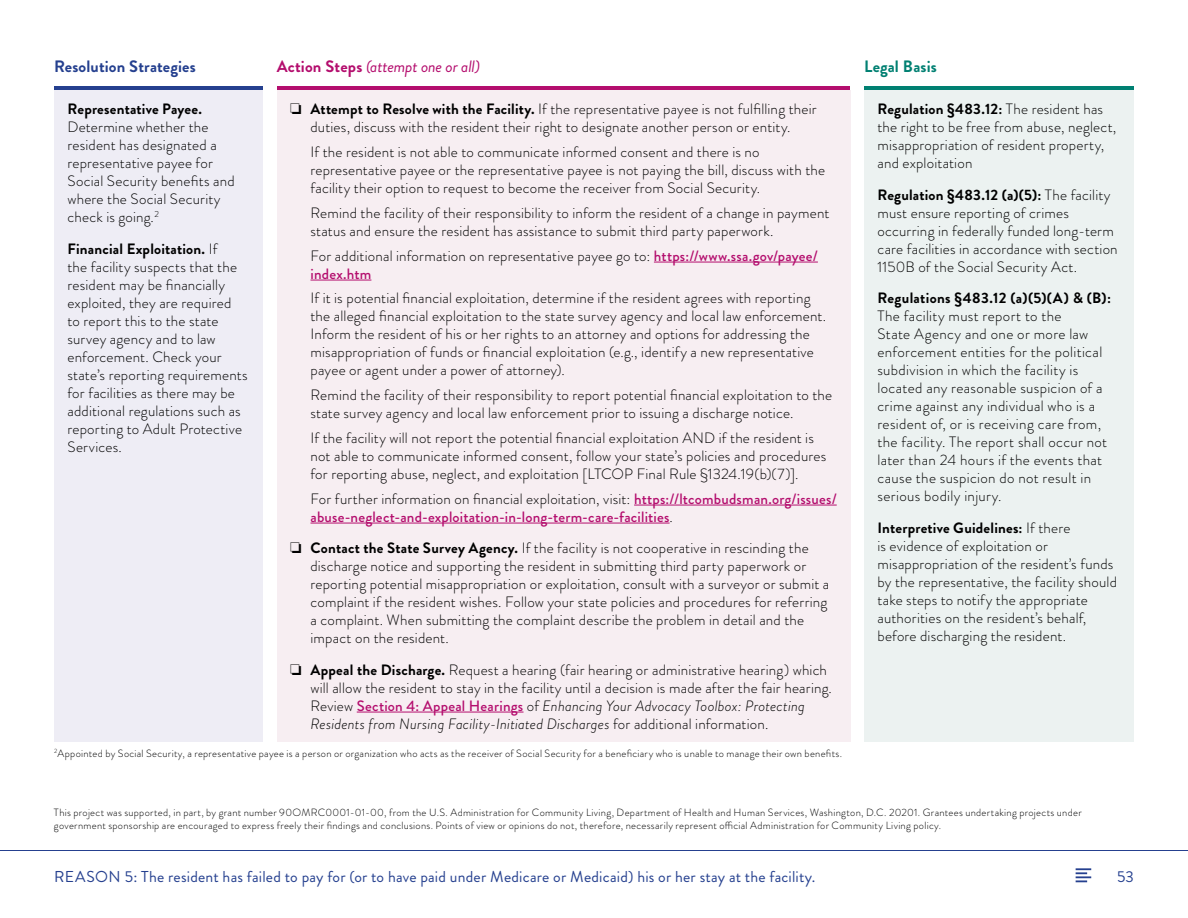
<style>
.page{position:relative;width:1188px;height:918px;background:#fff}
.page>*{position:absolute;margin:0;border:0;box-sizing:border-box;transform-origin:0 0}
.t1{font:italic 16.5px "Brandon Grotesque";letter-spacing:-.01em;color:#b40e6e}
.t2{font:700 16.5px "Brandon Grotesque";letter-spacing:.01em;color:#25408f}
.t3{font:700 16.5px "Brandon Grotesque";letter-spacing:.01em;color:#008072}
.t4{font:15.75px "Brandon Grotesque";letter-spacing:.015em;color:#25408f}
.t5{font:300 15px/18px "Brandon Grotesque";letter-spacing:.015em;color:#000}
.t6{font:italic 300 15px "Brandon Grotesque";letter-spacing:.015em;color:#000}
.t7{font:700 15px "Brandon Grotesque";letter-spacing:.01em;color:#000}
.t8{font:500 15px "Brandon Grotesque";letter-spacing:.015em;color:#b40e6e}
.t9{font:300 10.5px/12.6px "Brandon Grotesque";letter-spacing:.03em;color:#000}
.t10{font:300 8.7px "Brandon Grotesque";color:#000}
.s1{font-weight:700;font-style:normal}
.s2{font-weight:700}
.s3{font-weight:300}
.s4{font-weight:500;color:#b40e6e}
.s5{font-weight:300;color:#000}
.s6{font-style:normal}
.s7{font-weight:500;font-style:normal;color:#b40e6e}
</style>
<div class="page">
<hr style="left:0;top:850px;width:1188px;height:1px;background:#25408f">
<svg style="left:1076px;top:868px;width:15px;height:14px"></svg>
<hr style="left:54px;top:86px;width:209px;height:4px;background:#25408f">
<hr style="left:277px;top:86px;width:573px;height:4px;background:#b40e6e">
<hr style="left:864px;top:86px;width:270px;height:4px;background:#008072">
<div style="left:54px;top:90px;width:209px;height:652px;background:#eeedf5"></div>
<div style="left:277px;top:90px;width:573px;height:652px;background:#f7eef2"></div>
<div style="left:864px;top:90px;width:270px;height:652px;background:#ecf2f1"></div>
<hr style="left:654px;top:262px;width:164px;height:1px;background:#b40e6e">
<hr style="left:310px;top:280px;width:61px;height:1px;background:#b40e6e">
<hr style="left:634px;top:505px;width:203px;height:1px;background:#b40e6e">
<hr style="left:310px;top:523px;width:360px;height:1px;background:#b40e6e">
<hr style="left:357px;top:712px;width:167px;height:1px;background:#b40e6e">
<p class="t2" style="left:54px;top:55px;width:143px">Resolution Strategies</p>
<p class="t1" style="left:277px;top:55px;width:205px"><span class="s1">Action Steps</span> (attempt one or all)</p>
<p class="t3" style="left:864px;top:55px;width:74px">Legal Basis</p>
<p class="t7" style="left:68px;top:99px;width:136px">Representative Payee.</p>
<p class="t5" style="left:310px;top:100px;width:508px"><span class="s2">Attempt to Resolve with the Facility.</span> If the representative payee is not fulfilling their</p>
<p class="t7" style="left:878px;top:99px;width:227px">Regulation §483.12: <span class="s3">The resident has</span></p>
<p class="t5" style="left:68px;top:118px;width:142px">Determine whether the</p>
<p class="t5" style="left:310px;top:118px;width:482px">duties, discuss with the resident their right to designate another person or entity.</p>
<p class="t5" style="left:878px;top:118px;width:240px">the right to be free from abuse, neglect,</p>
<p class="t5" style="left:68px;top:136px;width:169px">resident has designated a representative payee for<br>Social Security benefits and where the Social Security</p>
<p class="t10" style="left:154px;top:208px;width:6px">2</p>
<p class="t5" style="left:878px;top:136px;width:228px">misappropriation of resident property, and exploitation</p>
<p class="t5" style="left:878px;top:186px;width:238px"><span class="s2">Regulation §483.12 (a)(5):</span> The facility must ensure reporting of crimes occurring in federally funded long-term</p>
<p class="t5" style="left:310px;top:143px;width:516px">If the resident is not able to communicate informed consent and there is no representative payee or the representative payee is not paying the bill, discuss with the facility their option to request to become the receiver from Social Security.</p>
<p class="t5" style="left:310px;top:204px;width:520px">Remind the facility of their responsibility to inform the resident of a change in payment status and ensure the resident has assistance to submit third party paperwork.</p>
<p class="t5" style="left:68px;top:208px;width:88px">check is going.</p>
<p class="t5" style="left:68px;top:240px;width:182px"><span class="s2">Financial Exploitation.</span> If<br>the facility suspects that the resident may be financially exploited, they are required<br>to report this to the state survey agency and to law enforcement. Check your state’s reporting requirements for facilities as there may be additional regulations such as reporting to Adult Protective<br>Services.</p>
<p class="t5" style="left:310px;top:246px;width:509px">For additional information on representative payee go to: <span class="s4">https://www.ssa.gov/payee/ index.htm</span></p>
<p class="t5" style="left:310px;top:289px;width:517px">If it is potential financial exploitation, determine if the resident agrees with reporting the alleged financial exploitation to the state survey agency and local law enforcement.<br>Inform the resident of his or her rights to an attorney and options for addressing the misappropriation of funds or financial exploitation (e.g., identify a new representative payee or agent under a power of attorney).</p>
<p class="t5" style="left:310px;top:386px;width:523px">Remind the facility of their responsibility to report potential financial exploitation to the state survey agency and local law enforcement prior to issuing a discharge notice.</p>
<p class="t5" style="left:310px;top:429px;width:517px">If the facility will not report the potential financial exploitation AND if the resident is not able to communicate informed consent, follow your state’s policies and procedures</p>
<p class="t5" style="left:878px;top:240px;width:242px">care facilities in accordance with section<br>1150B of the Social Security Act.</p>
<p class="t5" style="left:878px;top:289px;width:235px"><span class="s2">Regulations §483.12 (a)(5)(A) &amp; (B):<br></span>The facility must report to the<br>State Agency and one or more law enforcement entities for the political subdivision in which the facility is located any reasonable suspicion of a crime against any individual who is a resident of, or is receiving care from, the facility. The report shall occur not later than 24 hours if the events that</p>
<p class="t5" style="left:310px;top:465px;width:490px">for reporting abuse, neglect, and exploitation [LTCOP Final Rule §1324.19(b)(7)].</p>
<p class="t5" style="left:878px;top:469px;width:215px">cause the suspicion do not result in</p>
<p class="t5" style="left:310px;top:489px;width:528px">For further information on financial exploitation, visit: <span class="s4">https://ltcombudsman.org/issues/</span></p>
<p class="t5" style="left:878px;top:487px;width:126px">serious bodily injury.</p>
<p class="t8" style="left:310px;top:506px;width:364px">abuse-neglect-and-exploitation-in-long-term-care-facilities<span class="s5">.</span></p>
<p class="t7" style="left:878px;top:517px;width:194px">Interpretive Guidelines: <span class="s3">If there</span></p>
<p class="t5" style="left:310px;top:539px;width:520px"><span class="s2">Contact the State Survey Agency.</span> If the facility is not cooperative in rescinding the discharge notice and supporting the resident in submitting third party paperwork or reporting potential misappropriation or exploitation, consult with a surveyor or submit a complaint if the resident wishes. Follow your state policies and procedures for referring a complaint. When submitting the complaint describe the problem in detail and the impact on the resident.</p>
<p class="t5" style="left:878px;top:537px;width:241px">is evidence of exploitation or misappropriation of the resident’s funds by the representative, the facility should take steps to notify the appropriate authorities on the resident’s behalf, before discharging the resident.</p>
<p class="t5" style="left:310px;top:660px;width:518px"><span class="s2">Appeal the Discharge.</span> Request a hearing (fair hearing or administrative hearing) which</p>
<p class="t5" style="left:310px;top:678px;width:523px">will allow the resident to stay in the facility until a decision is made after the fair hearing.</p>
<p class="t6" style="left:310px;top:695px;width:496px"><span class="s6">Review</span> <span class="s7">Section 4: Appeal Hearings</span> <span class="s6">of</span> Enhancing Your Advocacy Toolbox: Protecting</p>
<p class="t6" style="left:310px;top:713px;width:459px">Residents from Nursing Facility-Initiated Discharges <span class="s6">for additional information.</span></p>
<p class="t9" style="left:54px;top:747px;width:790px"><sup>2</sup>Appointed by Social Security, a representative payee is a person or organization who acts as the receiver of Social Security for a beneficiary who is unable to manage their own benefits.</p>
<p class="t9" style="left:54px;top:807px;width:1029px">This project was supported, in part, by grant number 90OMRC0001-01-00, from the U.S. Administration for Community Living, Department of Health and Human Services, Washington, D.C. 20201. Grantees undertaking projects under government sponsorship are encouraged to express freely their findings and conclusions. Points of view or opinions do not, therefore, necessarily represent official Administration for Community Living policy.</p>
<p class="t4" style="left:54px;top:866px;width:763px">REASON 5: The resident has failed to pay for (or to have paid under Medicare or Medicaid) his or her stay at the facility.</p>
<p class="t4" style="left:1117px;top:866px;width:18px">53</p>
</div>
